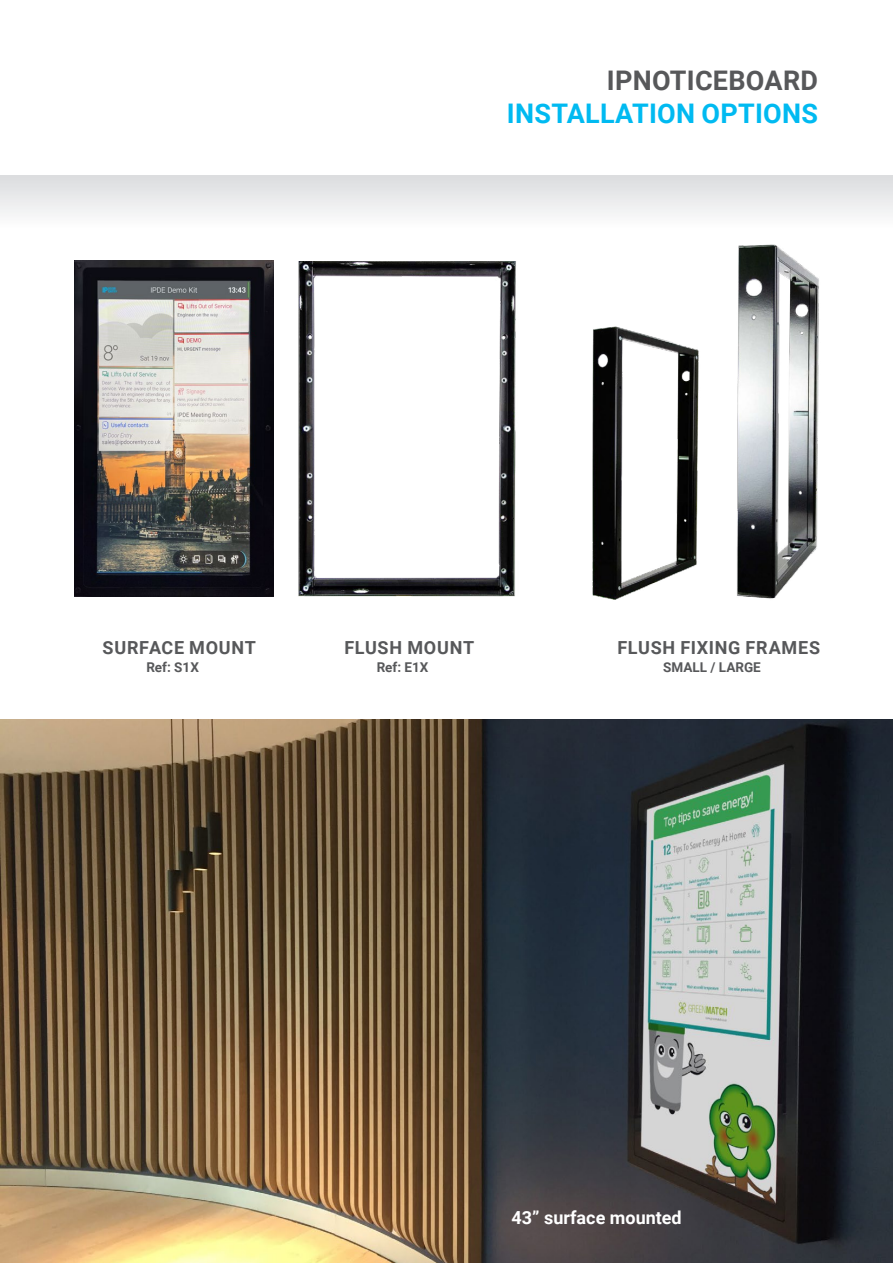
<style>
.page{position:relative;width:893px;height:1263px;background:#fff}
.page>*{position:absolute;margin:0;border:0;box-sizing:border-box;transform-origin:0 0}
.t1{font:700 27px/32.4px "Roboto";letter-spacing:.01em;color:#00baf1;text-align:right}
.t2{font:700 18px "Roboto";letter-spacing:.04em;color:#57585a}
.t3{font:700 18px "Roboto";color:#fff}
.t4{font:700 13.5px "Roboto";color:#57585a}
.s1{color:#57585a}
</style>
<div class="page">
<div style="left:0;top:175px;width:893px;height:53px;background:linear-gradient(to bottom,#dadbde,#fefefe)"></div>
<img style="left:737px;top:244px;width:82px;height:355px">
<img style="left:592px;top:326px;width:107px;height:274px">
<img style="left:298px;top:261px;width:218px;height:335px">
<img style="left:0;top:719px;width:893px;height:544px">
<img style="left:74px;top:261px;width:199px;height:335px">
<p class="t1" style="left:507px;top:64px;width:313px"><span class="s1">IPNOTICEBOARD<br></span>INSTALLATION OPTIONS</p>
<p class="t2" style="left:103px;top:635px;width:155px">SURFACE MOUNT</p>
<p class="t2" style="left:344px;top:635px;width:131px">FLUSH MOUNT</p>
<p class="t2" style="left:617px;top:635px;width:204px">FLUSH FIXING FRAMES</p>
<p class="t4" style="left:146px;top:658px;width:54px">Ref: S1X</p>
<p class="t4" style="left:377px;top:658px;width:53px">Ref: E1X</p>
<p class="t4" style="left:663px;top:658px;width:99px">SMALL / LARGE</p>
<p class="t3" style="left:512px;top:1205px;width:172px">43” surface mounted</p>
</div>
